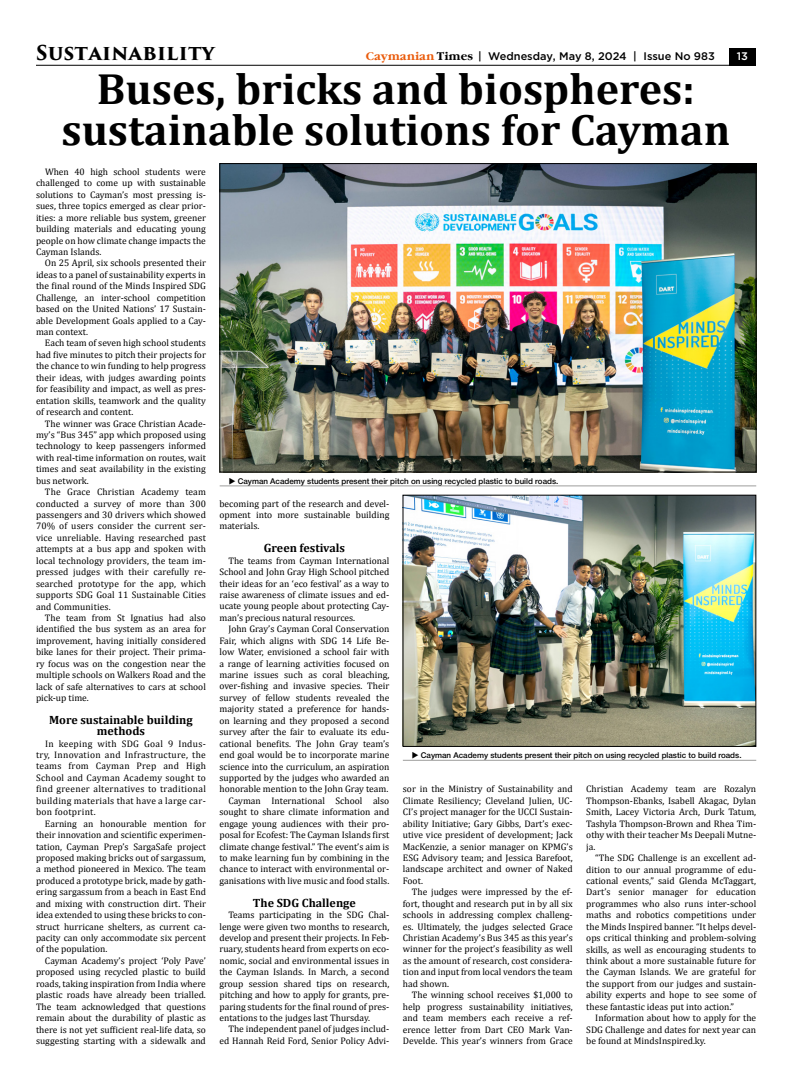
<style>
.page{position:relative;width:792px;height:1080px;background:#fff}
.page>*{position:absolute;margin:0;border:0;box-sizing:border-box;transform-origin:0 0}
.t1{font:700 44px/41px "Cambria";color:#000;text-align:center}
.t2{font:700 20px "Trajan Pro 3";letter-spacing:.01em;color:#000}
.t3{font:700 12px/11.4px "Cambria";color:#000;text-align:center}
.t4{font:500 11px "Gotham";color:#000}
.t5{font:500 11px "Gotham";color:#fff}
.t6{font:9.5px/11.4px "Cambria";color:#000;text-align:justify}
.t7{font:500 8px "Helvetica Neue Cyr";color:#000}
.s1{font-family:"Garamond C";font-weight:700;color:#ea5b0b}
.s2{font-family:"Garamond C";font-weight:700}
</style>
<div class="page">
<hr style="left:403px;top:760px;width:353px;height:1px;background:#9d9d9c">
<hr style="left:220px;top:486px;width:536px;height:1px;background:#9d9d9c">
<img style="left:405px;top:497px;width:349px;height:248px">
<div style="left:403px;top:495px;width:353px;height:252px;border:1px solid #000"></div>
<img style="left:222px;top:165px;width:532px;height:305px">
<div style="left:220px;top:163px;width:536px;height:309px;border:1px solid #000"></div>
<div style="left:729px;top:48px;width:27px;height:18px;background:#000"></div>
<hr style="left:36px;top:65px;width:720px;height:1px;background:#000">
<h2 class="t2" style="left:36px;top:38px;width:180px">SUSTAINABILITY</h2>
<p class="t4" style="left:366px;top:49px;width:351px"><span class="s1">Caymanian</span> <span class="s2">Times</span> | Wednesday, May 8, 2024 | Issue No 983</p>
<p class="t5" style="left:737px;top:49px;width:13px">13</p>
<h1 class="t1" style="left:62px;top:67px;width:670px">Buses, bricks and biospheres: sustainable solutions for Cayman</h1>
<p class="t6" style="left:36px;top:166px;width:171px;text-indent:9px">When 40 high school students were challenged to come up with sustainable solutions to Cayman’s most pressing is&shy;sues, three topics emerged as clear prior&shy;ities: a more reliable bus system, greener building materials and educating young people on how climate change impacts the Cayman Islands.</p>
<p class="t6" style="left:36px;top:257px;width:171px;text-indent:9px">On 25 April, six schools presented their ideas to a panel of sustainability experts in the final round of the Minds Inspired SDG Challenge, an inter-school competition based on the United Nations’ 17 Sustain&shy;able Development Goals applied to a Cay&shy;man context.</p>
<p class="t6" style="left:36px;top:337px;width:171px;text-indent:9px">Each team of seven high school students had five minutes to pitch their projects for the chance to win funding to help progress their ideas, with judges awarding points for feasibility and impact, as well as pres&shy;entation skills, teamwork and the quality of research and content.</p>
<p class="t6" style="left:36px;top:418px;width:171px;text-indent:9px">The winner was Grace Christian Acade&shy;my’s “Bus 345” app which proposed using technology to keep passengers informed with real-time information on routes, wait times and seat availability in the existing bus network.</p>
<p class="t6" style="left:36px;top:486px;width:171px;text-indent:9px">The Grace Christian Academy team conducted a survey of more than 300 passengers and 30 drivers which showed 70% of users consider the current ser&shy;vice unreliable. Having researched past attempts at a bus app and spoken with local technology providers, the team im&shy;pressed judges with their carefully re&shy;searched prototype for the app, which supports SDG Goal 11 Sustainable Cities and Communities.</p>
<p class="t6" style="left:36px;top:612px;width:171px;text-indent:9px">The team from St Ignatius had also identified the bus system as an area for improvement, having initially considered bike lanes for their project. Their prima&shy;ry focus was on the congestion near the multiple schools on Walkers Road and the lack of safe alternatives to cars at school pick-up time.</p>
<p class="t3" style="left:49px;top:714px;width:145px">More sustainable building methods</p>
<p class="t6" style="left:36px;top:738px;width:171px;text-indent:9px">In keeping with SDG Goal 9 Indus&shy;try, Innovation and Infrastructure, the teams from Cayman Prep and High School and Cayman Academy sought to find greener alternatives to traditional building materials that have a large car&shy;bon footprint.</p>
<p class="t6" style="left:36px;top:818px;width:171px;text-indent:9px">Earning an honourable mention for their innovation and scientific experimen&shy;tation, Cayman Prep’s SargaSafe project proposed making bricks out of sargassum, a method pioneered in Mexico. The team produced a prototype brick, made by gath&shy;ering sargassum from a beach in East End and mixing with construction dirt. Their idea extended to using these bricks to con&shy;struct hurricane shelters, as current ca&shy;pacity can only accommodate six percent of the population.</p>
<p class="t6" style="left:36px;top:955px;width:171px;text-indent:9px">Cayman Academy’s project ‘Poly Pave’ proposed using recycled plastic to build roads, taking inspiration from India where plastic roads have already been trialled.<br>The team acknowledged that questions remain about the durability of plastic as there is not yet sufficient real-life data, so suggesting starting with a sidewalk and</p>
<p class="t7" style="left:238px;top:476px;width:322px">Cayman Academy students present their pitch on using recycled plastic to build roads.</p>
<p class="t6" style="left:219px;top:498px;width:171px">becoming part of the research and devel&shy;opment into more sustainable building materials.</p>
<p class="t3" style="left:264px;top:542px;width:83px">Green festivals</p>
<p class="t6" style="left:219px;top:555px;width:171px;text-indent:9px">The teams from Cayman International School and John Gray High School pitched their ideas for an ‘eco festival’ as a way to raise awareness of climate issues and ed&shy;ucate young people about protecting Cay&shy;man’s precious natural resources.</p>
<p class="t6" style="left:219px;top:623px;width:171px;text-align:right">John Gray’s Cayman Coral Conservation Fair, which aligns with SDG 14 Life Be&shy;low Water, envisioned a school fair with a range of learning activities focused on marine issues such as coral bleaching, over-fishing and invasive species. Their survey of fellow students revealed the majority stated a preference for hands&shy;on learning and they proposed a second survey after the fair to evaluate its edu&shy;cational benefits. The John Gray team’s end goal would be to incorporate marine science into the curriculum, an aspiration supported by the judges who awarded an honorable mention to the John Gray team.<br>Cayman International School also sought to share climate information and engage young audiences with their pro&shy;posal for Ecofest: The Cayman Islands first climate change festival.” The event’s aim is to make learning fun by combining in the chance to interact with environmental or&shy;ganisations with live music and food stalls.</p>
<p class="t3" style="left:253px;top:896px;width:104px">The SDG Challenge</p>
<p class="t6" style="left:219px;top:909px;width:171px;text-indent:9px">Teams participating in the SDG Chal&shy;lenge were given two months to research, develop and present their projects. In Feb&shy;ruary, students heard from experts on eco&shy;nomic, social and environmental issues in the Cayman Islands. In March, a second group session shared tips on research, pitching and how to apply for grants, pre&shy;paring students for the final round of pres&shy;entations to the judges last Thursday.</p>
<p class="t6" style="left:219px;top:1023px;width:171px;text-align:right">The independent panel of judges includ&shy;ed Hannah Reid Ford, Senior Policy Advi-</p>
<p class="t7" style="left:421px;top:751px;width:322px">Cayman Academy students present their pitch on using recycled plastic to build roads.</p>
<p class="t6" style="left:403px;top:783px;width:171px">sor in the Ministry of Sustainability and Climate Resiliency; Cleveland Julien, UC-CI’s project manager for the UCCI Sustain&shy;ability Initiative; Gary Gibbs, Dart’s exec&shy;utive vice president of development; Jack MacKenzie, a senior manager on KPMG’s ESG Advisory team; and Jessica Barefoot, landscape architect and owner of Naked Foot.</p>
<p class="t6" style="left:403px;top:886px;width:171px;text-indent:9px">The judges were impressed by the ef&shy;fort, thought and research put in by all six schools in addressing complex challeng&shy;es. Ultimately, the judges selected Grace Christian Academy’s Bus 345 as this year’s winner for the project’s feasibility as well as the amount of research, cost considera&shy;tion and input from local vendors the team had shown.</p>
<p class="t6" style="left:403px;top:989px;width:171px;text-indent:9px">The winning school receives $1,000 to help progress sustainability initiatives, and team members each receive a ref&shy;erence letter from Dart CEO Mark Van-Develde. This year’s winners from Grace</p>
<p class="t6" style="left:586px;top:783px;width:171px">Christian Academy team are Rozalyn Thompson-Ebanks, Isabell Akagac, Dylan Smith, Lacey Victoria Arch, Durk Tatum, Tashyla Thompson-Brown and Rhea Tim&shy;othy with their teacher Ms Deepali Mutne&shy;ja.</p>
<p class="t6" style="left:586px;top:852px;width:171px;text-indent:9px">“The SDG Challenge is an excellent ad&shy;dition to our annual programme of edu&shy;cational events,” said Glenda McTaggart, Dart’s senior manager for education programmes who also runs inter-school maths and robotics competitions under the Minds Inspired banner. “It helps devel&shy;ops critical thinking and problem-solving skills, as well as encouraging students to think about a more sustainable future for the Cayman Islands. We are grateful for the support from our judges and sustain&shy;ability experts and hope to see some of these fantastic ideas put into action.”</p>
<p class="t6" style="left:586px;top:1012px;width:171px;text-indent:9px">Information about how to apply for the SDG Challenge and dates for next year can be found at MindsInspired.ky.</p>
</div>
